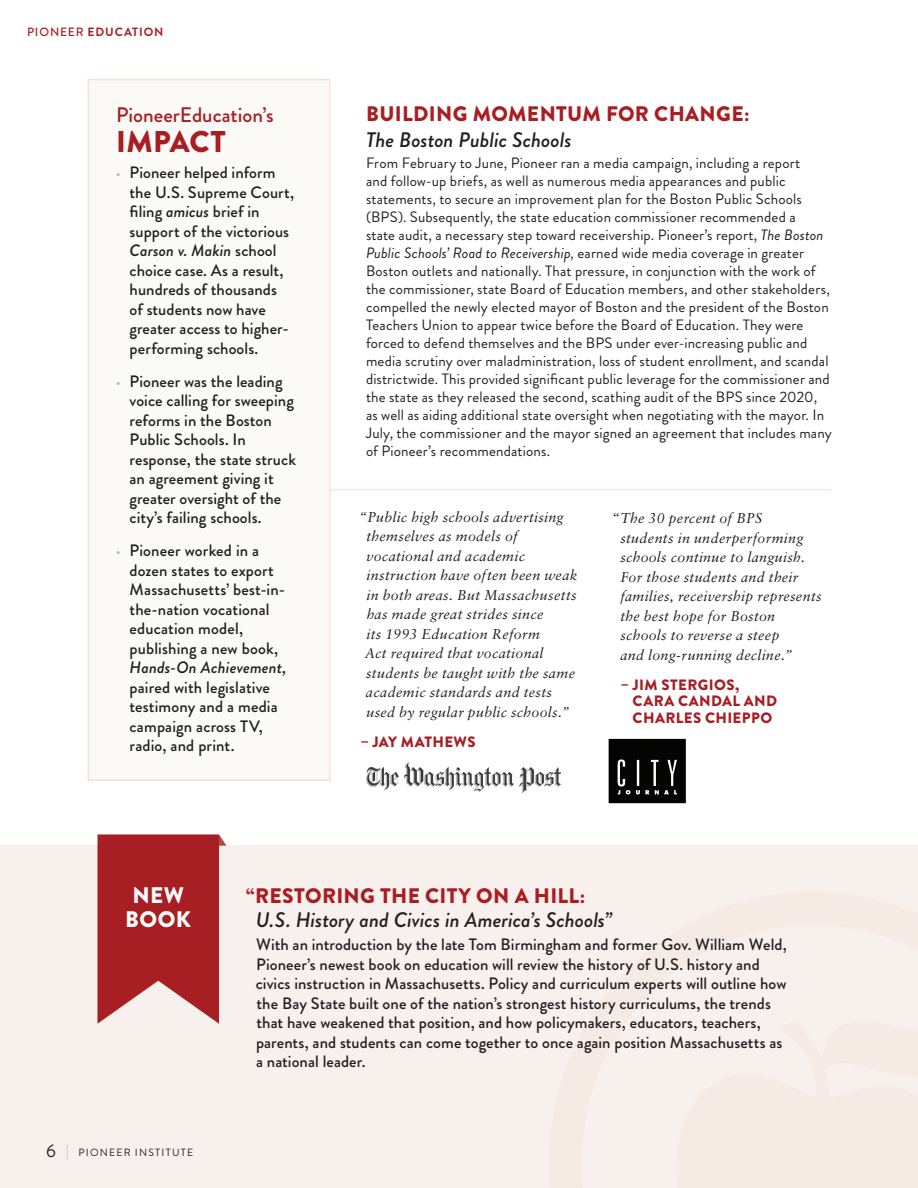
<style>
.page{position:relative;width:918px;height:1188px;background:#fff}
.page>*{position:absolute;margin:0;border:0;box-sizing:border-box;transform-origin:0 0}
.Heading_4{font:900 30px "Brandon Grotesque";letter-spacing:.01em;color:#a71e23}
.Heading2_2{font:900 22.5px/24px "Brandon Grotesque";letter-spacing:.02em;color:#fff;text-align:center}
.Heading_2{font:italic 500 21px/24px "Brandon Grotesque";color:#231f20}
.Heading_2-2{font:900 21px "Brandon Grotesque";letter-spacing:.015em;color:#a71e23}
.Heading_4-2{font:italic 500 21px "Brandon Grotesque";color:#231f20}
.Heading_4-3{font:500 21px "Brandon Grotesque";color:#a71e23}
.t1{font:18px "Brandon Grotesque";color:#231f20}
.Sans_Bullets{font:500 16.5px/19.5px "Brandon Grotesque";letter-spacing:.005em;color:#231f20}
.Body{font:15px/18px "Brandon Grotesque";letter-spacing:.01em;color:#231f20}
.Box_Text{font:900 15px/16.5px "Brandon Grotesque";letter-spacing:.025em;color:#a71e23}
.Quotes{font:italic 14.25px/19.5px "Sabon LT Pro";letter-spacing:.02em;color:#231f20}
.t2{font:700 12px "Brandon Grotesque";letter-spacing:.07em;color:#a71e23}
.t3{font:10.5px "Brandon Grotesque";letter-spacing:.115em;color:#231f20}
.s1{font-weight:500}
.s2{font-size:12px;color:#b1b0b1}
.s3{font-style:italic}
.s4{font-weight:900;font-style:normal;color:#a71e23}
</style>
<div class="page">
<hr style="left:329px;top:489px;width:503px;height:1px;background:#a71e23">
<div style="left:0;top:846px;width:918px;height:342px;background:#f8f0ec"></div>
<img style="left:366px;top:763px;width:194px;height:30px">
<svg style="left:609px;top:739px;width:77px;height:64px;background:#191a18"></svg>
<svg style="left:67px;top:1145px;width:1px;height:16px"></svg>
<div style="left:88px;top:80px;width:242px;height:700px;background:#fbfaf7"></div>
<div style="left:88px;top:79px;width:243px;height:702px;border:2px solid #f3e2da"></div>
<svg style="left:98px;top:834px;width:128px;height:190px"></svg>
<p class="t2" style="left:27px;top:23px;width:138px"><span class="s1">PIONEER</span> EDUCATION</p>
<p class="Heading_4-3" style="left:116px;top:100px;width:159px">PioneerEducation’s</p>
<p class="Heading_4" style="left:116px;top:120px;width:111px">IMPACT</p>
<p class="Sans_Bullets" style="left:130px;top:163px;width:166px;text-indent:-14px"><span class="s2">•</span> Pioneer helped inform the U.S. Supreme Court, filing <span class="s3">amicus</span> brief in support of the victorious<br><span class="s3">Carson v. Makin</span> school choice case. As a result, hundreds of thousands of students now have greater access to higher&shy;performing schools.</p>
<p class="Sans_Bullets" style="left:130px;top:372px;width:168px;text-indent:-14px"><span class="s2">•</span> Pioneer was the leading voice calling for sweeping reforms in the Boston<br>Public Schools. In response, the state struck an agreement giving it greater oversight of the city’s failing schools.</p>
<p class="Sans_Bullets" style="left:130px;top:541px;width:158px;text-indent:-14px"><span class="s2">•</span> Pioneer worked in a dozen states to export<br>Massachusetts’ best-in&shy;the-nation vocational education model, publishing a new book,<br><span class="s3">Hands-On Achievement, </span>paired with legislative testimony and a media campaign across TV, radio, and print.</p>
<p class="Heading_2-2" style="left:366px;top:99px;width:385px">BUILDING MOMENTUM FOR CHANGE:</p>
<p class="Heading_4-2" style="left:366px;top:125px;width:207px">The Boston Public Schools</p>
<p class="Body" style="left:366px;top:154px;width:467px">From February to June, Pioneer ran a media campaign, including a report<br>and follow-up briefs, as well as numerous media appearances and public statements, to secure an improvement plan for the Boston Public Schools (BPS). Subsequently, the state education commissioner recommended a<br>state audit, a necessary step toward receivership. Pioneer’s report, <span class="s3">The Boston Public Schools’ Road to Receivership,</span> earned wide media coverage in greater Boston outlets and nationally. That pressure, in conjunction with the work of the commissioner, state Board of Education members, and other stakeholders, compelled the newly elected mayor of Boston and the president of the Boston Teachers Union to appear twice before the Board of Education. They were forced to defend themselves and the BPS under ever-increasing public and media scrutiny over maladministration, loss of student enrollment, and scandal districtwide. This provided significant public leverage for the commissioner and the state as they released the second, scathing audit of the BPS since 2020, as well as aiding additional state oversight when negotiating with the mayor. In July, the commissioner and the mayor signed an agreement that includes many of Pioneer’s recommendations.</p>
<p class="Quotes" style="left:365px;top:506px;width:214px;text-indent:-5px">“Public high schools advertising themselves as models of vocational and academic instruction have often been weak in both areas. But Massachusetts has made great strides since<br>its 1993 Education Reform<br>Act required that vocational students be taught with the same academic standards and tests used by regular public schools.”</p>
<p class="Box_Text" style="left:361px;top:733px;width:116px">– JAY MATHEWS</p>
<p class="Quotes" style="left:620px;top:508px;width:203px;text-indent:-8px">“The 30 percent of BPS<br>students in underperforming schools continue to languish.<br>For those students and their families, receivership represents the best hope for Boston schools to reverse a steep<br>and long-running decline.”</p>
<p class="Box_Text" style="left:633px;top:676px;width:146px;text-indent:-12px">– JIM STERGIOS,<br>CARA CANDAL AND<br>CHARLES CHIEPPO</p>
<p class="Heading2_2" style="left:125px;top:883px;width:67px">NEW<br>BOOK</p>
<p class="t1" style="left:46px;top:1138px;width:11px">6</p>
<p class="t3" style="left:78px;top:1145px;width:116px">PIONEER INSTITUTE</p>
<p class="Heading_2" style="left:256px;top:884px;width:358px;text-indent:-10px"><span class="s4">“RESTORING THE CITY ON A HILL:<br></span>U.S. History and Civics in America’s Schools”</p>
<p class="Sans_Bullets" style="left:256px;top:935px;width:533px">With an introduction by the late Tom Birmingham and former Gov. William Weld, Pioneer’s newest book on education will review the history of U.S. history and civics instruction in Massachusetts. Policy and curriculum experts will outline how the Bay State built one of the nation’s strongest history curriculums, the trends that have weakened that position, and how policymakers, educators, teachers, parents, and students can come together to once again position Massachusetts as a national leader.</p>
</div>
